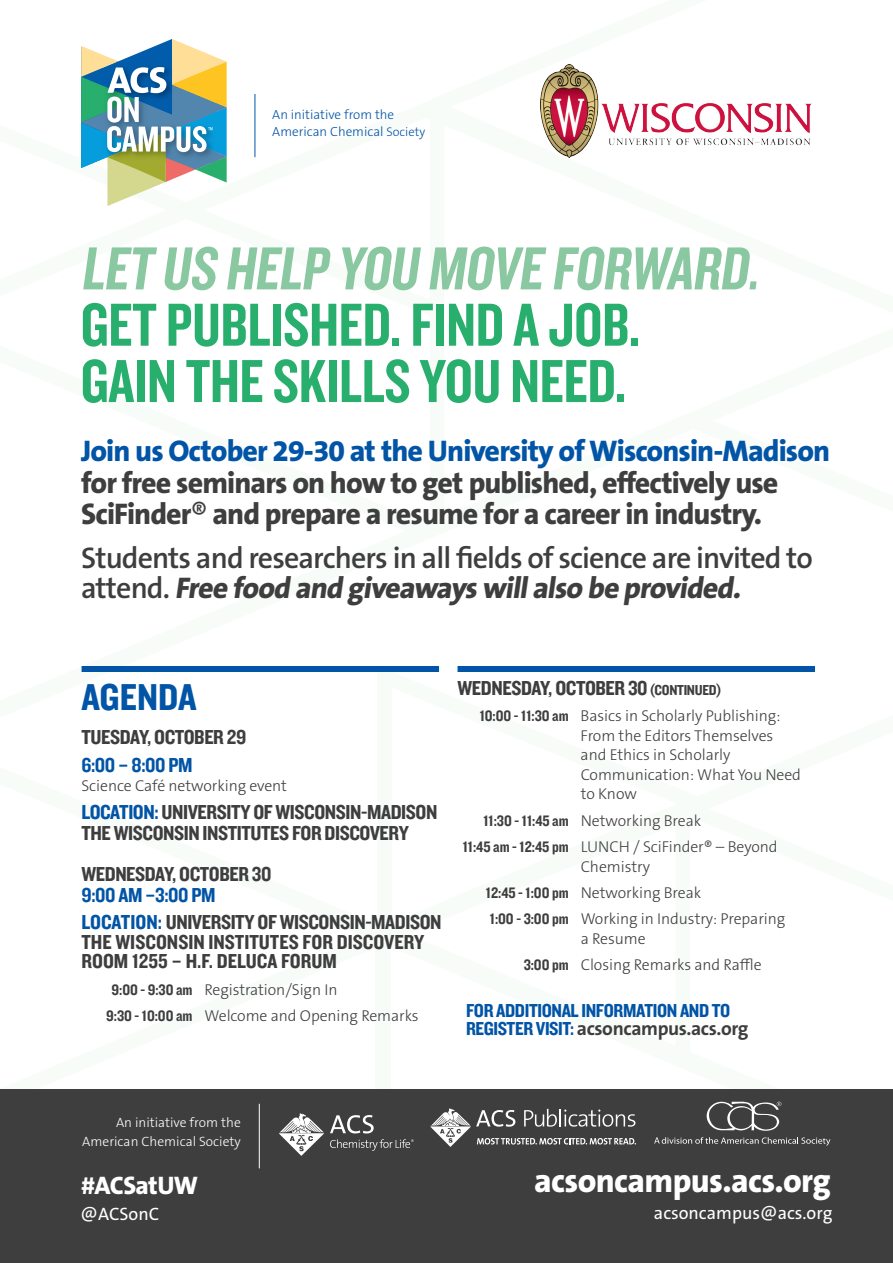
<style>
.page{position:relative;width:893px;height:1263px;background:#fff}
.page>*{position:absolute;margin:0;border:0;box-sizing:border-box;transform-origin:0 0}
.t1{font:63px/56.2px "Knockout 49 Liteweight";letter-spacing:-.005em;color:#28ae6d}
.t2{font:63px "Knockout 49 Liteweight";color:#89c8a1}
.t3{font:38.85px "Knockout 50 Welterweight";color:#0154a6}
.t4{font:800 33.6px "The Sans B8";letter-spacing:-.02em;color:#fff}
.t5{font:800 30px/31.5px "The Sans B8";letter-spacing:-.03em;color:#3e3e3f}
.t6{font:600 30px "The Sans B6";letter-spacing:-.03em;color:#3e3e3f}
.t7{font:800 30px "The Sans B8";letter-spacing:-.03em;color:#0154a6}
.t8{font:800 25.5px "The Sans B8";letter-spacing:-.025em;color:#fff}
.t9{font:21px/21px "Knockout 50 Welterweight";letter-spacing:-.02em;color:#3e3e3f}
.t10{font:21px/19.5px "Knockout 50 Welterweight";color:#3e3e3f}
.t11{font:21px/27.8px "Knockout 50 Welterweight";letter-spacing:-.02em;color:#0154a6}
.t12{font:700 19.5px "The Sans ACS W7";letter-spacing:-.02em;color:#3e3e3f}
.t13{font:19.5px "Knockout 50 Welterweight";letter-spacing:-.02em;color:#0154a6}
.t14{font:18px "The Sans B5 Plain";color:#fff}
.t15{font:300 15.75px/26.2px "The Sans ACS W3";letter-spacing:-.005em;color:#3e3e3f}
.t16{font:300 13.5px/18.1px "The Sans ACS W3";color:#fff;text-align:right}
.t17{font:300 13.2px/17.7px "The Sans ACS W3";color:#0154a6}
.s1{font-size:12.6px}
.s2{font-family:"The Sans B5 Plain";font-weight:400}
.s3{font-family:"The Sans B6";font-weight:600}
.s4{color:#0154a6}
.s5{font-family:"Knockout 50 Welterweight";font-weight:400}
.s6{font-size:15px}
.s7{font-family:"Knockout 50 Welterweight";font-weight:400;color:#0154a6}
</style>
<div class="page">
<svg style="left:81px;top:39px;width:146px;height:167px"></svg>
<hr style="left:255px;top:94px;width:1px;height:63px;background:#0154a6">
<div style="left:0;top:1090px;width:893px;height:173px;background:#3e3e3f"></div>
<svg style="left:430px;top:1108px;width:206px;height:39px"></svg>
<hr style="left:259px;top:1104px;width:1px;height:64px;background:#fff">
<svg style="left:330px;top:1115px;width:44px;height:18px"></svg>
<svg style="left:279px;top:1113px;width:45px;height:43px"></svg>
<svg style="left:330px;top:1139px;width:84px;height:12px"></svg>
<svg style="left:654px;top:1137px;width:176px;height:9px"></svg>
<svg style="left:707px;top:1101px;width:75px;height:30px"></svg>
<div style="left:82px;top:666px;width:357px;height:6px;background:#0154a6"></div>
<div style="left:458px;top:666px;width:357px;height:6px;background:#0154a6"></div>
<img style="left:541px;top:65px;width:271px;height:92px">
<p class="t17" style="left:272px;top:105px;width:154px">An initiative from the<br>American Chemical <span class="s1">Society</span></p>
<h1 class="t2" style="left:81px;top:229px;width:689px">LET US HELP YOU MOVE FORWARD.</h1>
<h1 class="t1" style="left:81px;top:294px;width:561px">GET PUBLISHED. FIND A JOB.<br>GAIN THE SKILLS YOU NEED.</h1>
<h3 class="t7" style="left:81px;top:435px;width:751px">Join us October 29-30 at the University of Wisconsin-Madison</h3>
<h3 class="t5" style="left:81px;top:468px;width:699px">for free seminars on how to get published, effectively use<br>SciFinder<span class="s2">®</span> and prepare a resume for a career in industry.</h3>
<h3 class="t6" style="left:81px;top:542px;width:733px">Students and researchers in all fields of science are invited to</h3>
<h3 class="t5" style="left:81px;top:573px;width:666px"><span class="s3">at t e n d .</span> Free food and giveaways willalso be provided.</h3>
<h2 class="t3" style="left:81px;top:671px;width:114px">AGENDA</h2>
<h3 class="t9" style="left:81px;top:726px;width:166px">TUESDAY, OCTOBER 29</h3>
<h3 class="t11" style="left:81px;top:750px;width:113px">6:00 – 8:00 PM</h3>
<p class="t15" style="left:81px;top:773px;width:207px">Science Café networking event</p>
<h3 class="t9" style="left:81px;top:801px;width:357px"><span class="s4">LOCATION:</span> UNIVERSITY OF WISCONSIN-MADISON<br>THE WISCONSIN INSTITUTES FOR DISCOVERY</h3>
<h3 class="t9" style="left:81px;top:862px;width:191px">WEDNESDAY, OCTOBER 30</h3>
<h3 class="t11" style="left:81px;top:880px;width:136px">9:00 AM –3:00 PM<br>LOCATIO</h3>
<h3 class="t10" style="left:81px;top:912px;width:362px;text-indent:65px"><span class="s4">N:</span> UNIVERSITY OF WISCONSIN-MADISON<br>THE WISCONSIN INSTITUTES FOR DISCOVERY<br>ROOM 1255 – H.F. DELUCA FORUM</h3>
<p class="t15" style="left:106px;top:976px;width:314px;text-indent:5px"><span class="s5">9:00 - 9:30 AM</span> Registration/Sign In<br><span class="s5">9:30 - 10:00 AM</span> Welcome and Opening Remarks</p>
<h3 class="t9" style="left:458px;top:677px;width:266px">WEDNESDAY, OCTOBER 30 <span class="s6">(CONTINUED)</span></h3>
<p class="t15" style="left:581px;top:706px;width:222px;line-height:19.5px;text-indent:-101px"><span class="s5">10:00 - 11:30 AM</span> Basics in Scholarly Publishing:<br>From the Editors Themselves and Ethics in Scholarly<br>Communication: What You Need to Know</p>
<p class="t15" style="left:463px;top:807px;width:316px;text-indent:21px"><span class="s5">11:30 - 11:45 AM</span> Networking Break<br><span class="s5">11:45 AM - 12:45 PM</span> LUNCH / SciFinder® – Beyond</p>
<p class="t15" style="left:486px;top:853px;width:301px;text-indent:95px">Chemistry<br><span class="s5">12:45 - 1:00 PM</span> Networking Break<br><span class="s5">1:00 - 3:00 PM</span> Working in Industry: Preparing</p>
<p class="t15" style="left:524px;top:925px;width:240px;text-indent:57px">a Resume<br><span class="s5">3:00 PM</span> Closing Remarks and Raffle</p>
<p class="t13" style="left:466px;top:997px;width:266px">FOR ADDITIONAL INFORMATION AND TO</p>
<p class="t12" style="left:466px;top:1015px;width:284px"><span class="s7">REGISTER VISIT:</span> acsoncampus.acs.org</p>
<p class="t16" style="left:82px;top:1114px;width:160px">An initiative from the<br>American Chemical Society</p>
<h3 class="t8" style="left:81px;top:1171px;width:119px">#ACSatUW</h3>
<p class="t14" style="left:81px;top:1204px;width:80px">@ACSonC</p>
<h3 class="t4" style="left:534px;top:1163px;width:298px">acsoncampus.acs.org</h3>
<p class="t14" style="left:654px;top:1204px;width:180px">acsoncampus@acs.org</p>
</div>
